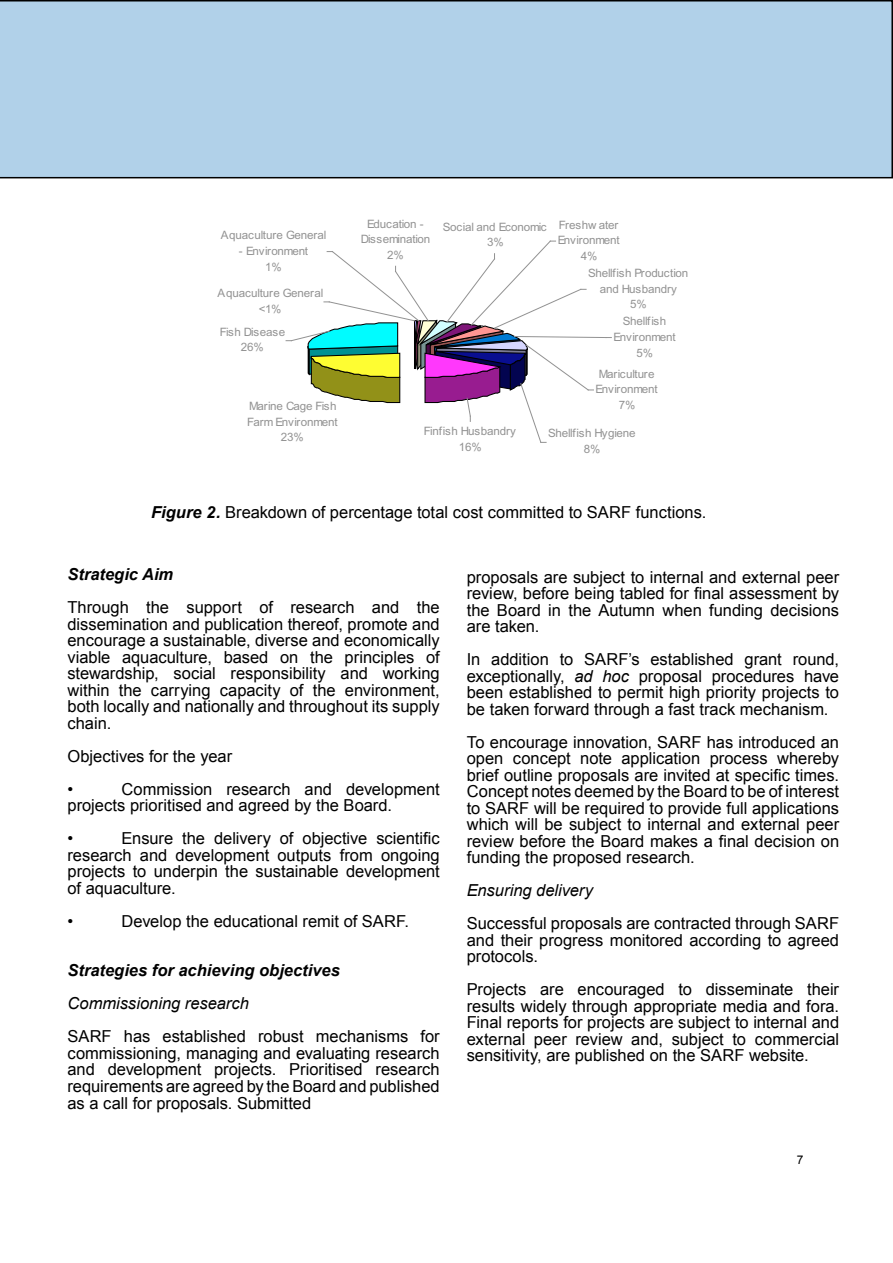
<style>
.page{position:relative;width:893px;height:1263px;background:#fff}
.page>*{position:absolute;margin:0;border:0;box-sizing:border-box;transform-origin:0 0}
.t1{font:16.5px/16.5px "Arial";color:#000;text-align:justify}
.t2{font:italic 700 16.5px "Arial";color:#000}
.t3{font:italic 16.5px "Arial";color:#000}
.t4{font:12px "Arial";color:#000}
.t5{font:11.55px/15.8px "Arial";letter-spacing:-.01em;color:#929292;text-align:center}
.s1{font-weight:700;font-style:italic}
.s2{font-style:italic}
</style>
<div class="page">
<div style="left:0;top:0;width:893px;height:178px;background:#b1d1e9"></div>
<svg style="left:286px;top:240px;width:325px;height:203px"></svg>
<p class="t5" style="left:221px;top:227px;width:107px">Aquaculture General</p>
<p class="t5" style="left:239px;top:243px;width:71px">- Environment<br>1%</p>
<p class="t5" style="left:218px;top:285px;width:107px">Aquaculture General &lt;1%</p>
<p class="t5" style="left:220px;top:324px;width:67px">Fish Disease<br>26%</p>
<p class="t5" style="left:247px;top:398px;width:92px">Marine Cage Fish<br>Farm Environment<br>23%</p>
<p class="t5" style="left:361px;top:216px;width:71px">Education -<br>Dissemination<br>2%</p>
<p class="t5" style="left:559px;top:217px;width:61px">Freshw ater</p>
<p class="t5" style="left:443px;top:219px;width:105px">Social and Economic<br>3%</p>
<p class="t5" style="left:558px;top:233px;width:64px">Environment</p>
<p class="t5" style="left:581px;top:248px;width:18px">4%</p>
<p class="t5" style="left:588px;top:265px;width:102px">Shellfish Production</p>
<p class="t5" style="left:600px;top:281px;width:79px">and Husbandry</p>
<p class="t5" style="left:630px;top:297px;width:18px">5%</p>
<p class="t5" style="left:623px;top:313px;width:45px">Shellfish</p>
<p class="t5" style="left:613px;top:329px;width:64px">Environment</p>
<p class="t5" style="left:637px;top:345px;width:18px">5%</p>
<p class="t5" style="left:424px;top:423px;width:94px">Finfish Husbandry<br>16%</p>
<p class="t5" style="left:596px;top:366px;width:64px">Mariculture<br>Environment<br>7%</p>
<p class="t5" style="left:548px;top:425px;width:89px">Shellfish Hygiene<br>8%</p>
<p class="t1" style="left:151px;top:504px;width:557px"><span class="s1">Figure 2.</span> Breakdown of percentage total cost committed to SARF functions.</p>
<p class="t2" style="left:68px;top:564px;width:107px">Strategic Aim</p>
<p class="t1" style="left:68px;top:599px;width:374px">Through the support of research and the dissemination and publication thereof, promote and encourage a sustainable, diverse and economically viable aquaculture, based on the principles of stewardship, social responsibility and working within the carrying capacity of the environment, both locally and nationally and throughout its supply chain.</p>
<p class="t1" style="left:68px;top:740px;width:166px;line-height:33px">Objectives for the year •</p>
<p class="t1" style="left:68px;top:781px;width:374px;text-indent:54px">Commission research and development projects prioritised and agreed by the Board.</p>
<p class="t1" style="left:68px;top:830px;width:7px">•</p>
<p class="t1" style="left:68px;top:830px;width:374px;text-indent:54px">Ensure the delivery of objective scientific research and development outputs from ongoing projects to underpin the sustainable development of aquaculture.</p>
<p class="t1" style="left:68px;top:913px;width:7px">•</p>
<p class="t1" style="left:122px;top:913px;width:289px">Develop the educational remit of SARF.</p>
<p class="t2" style="left:68px;top:960px;width:274px">Strategies for achieving objectives</p>
<p class="t3" style="left:68px;top:993px;width:183px">Commissioning research</p>
<p class="t1" style="left:68px;top:1028px;width:374px">SARF has established robust mechanisms for commissioning, managing and evaluating research and development projects. Prioritised research requirements are agreed by the Board and published as a call for proposals. Submitted</p>
<p class="t1" style="left:467px;top:569px;width:374px">proposals are subject to internal and external peer review, before being tabled for final assessment by the Board in the Autumn when funding decisions are taken.</p>
<p class="t1" style="left:467px;top:651px;width:374px">In addition to SARF’s established grant round, exceptionally, <span class="s2">ad hoc</span> proposal procedures have been established to permit high priority projects to be taken forward through a fast track mechanism.</p>
<p class="t1" style="left:467px;top:734px;width:374px">To encourage innovation, SARF has introduced an open concept note application process whereby brief outline proposals are invited at specific times.<br>Concept notes deemed by the Board to be of interest to SARF will be required to provide full applications which will be subject to internal and external peer review before the Board makes a final decision on funding the proposed research.</p>
<p class="t3" style="left:467px;top:880px;width:128px">Ensuring delivery</p>
<p class="t1" style="left:467px;top:915px;width:374px">Successful proposals are contracted through SARF and their progress monitored according to agreed protocols.</p>
<p class="t1" style="left:467px;top:981px;width:374px">Projects are encouraged to disseminate their results widely through appropriate media and fora.<br>Final reports for projects are subject to internal and external peer review and, subject to commercial sensitivity, are published on the SARF website.</p>
<p class="t4" style="left:797px;top:1152px;width:8px">7</p>
</div>
